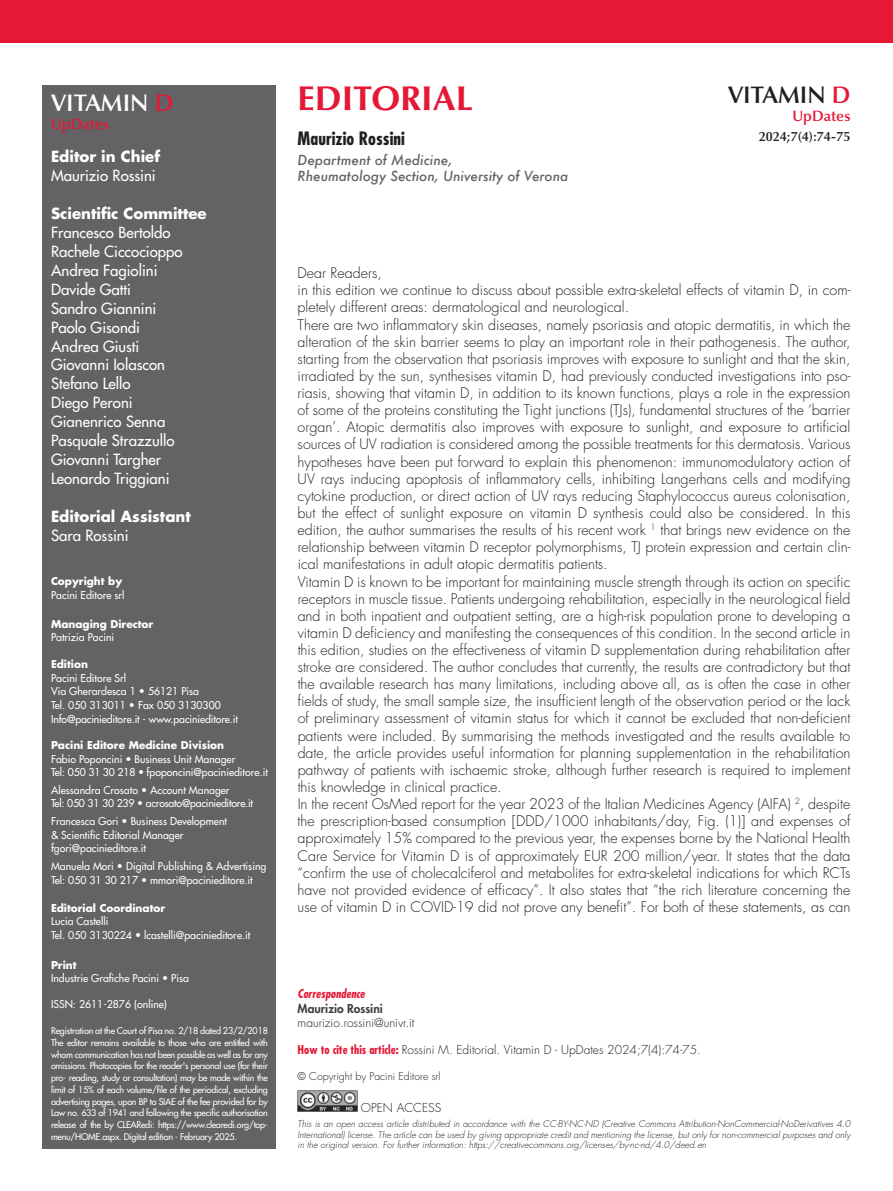
<style>
.page{position:relative;width:893px;height:1191px;background:#fff}
.page>*{position:absolute;margin:0;border:0;box-sizing:border-box;transform-origin:0 0}
.t1{font:700 34.5px "Optima LT Std";color:#e51836}
.t2{font:600 24px "Optima LT Std";color:#fff}
.t3{font:600 24px "Optima LT Std";color:#231f20}
.t4{font:700 condensed 18px "Futura Std";color:#231f20}
.t5{font:500 15px/18.9px "Futura Std";color:#fff}
.t6{font:700 15px "Futura Std";color:#fff}
.t7{font:600 15px "Optima LT Std";color:#e51836}
.t8{font:300 14.25px/17.1px "Futura Std";color:#231f20}
.t9{font:italic 500 13.5px/16.2px "Futura";color:#636366}
.t10{font:600 13.5px "Optima LT Std";color:#231f20}
.t11{font:300 12px "Futura Std";color:#231f20}
.t12{font:800 12px "Futura Std";color:#3e3e3f}
.t13{font:italic 700 condensed 12px "Futura Std";color:#e51836}
.t14{font:500 10.5px/13.5px "Futura Std";color:#fff}
.t15{font:700 10.5px "Futura Std";color:#fff}
.t16{font:500 10.5px/13.5px "Futura Std";letter-spacing:-.02em;color:#fff}
.t17{font:300 10.5px "Futura Std";color:#231f20}
.t18{font:500 9px/11.7px "Futura Std";letter-spacing:-.03em;color:#fff;text-align:justify}
.t19{font:italic 300 9px/10.8px "Futura Std";color:#231f20;text-align:justify}
.s1{color:#e51836}
.s2{font-weight:700;font-stretch:condensed;color:#e51836}
</style>
<div class="page">
<div style="left:43px;top:85px;width:233px;height:1063px;background:#636366"></div>
<div style="left:0;top:0;width:893px;height:43px;background:#e51836"></div>
<img style="left:298px;top:1090px;width:59px;height:21px">
<h2 class="t2" style="left:51px;top:89px;width:124px">VITAMIN <span class="s1">D</span></h2>
<p class="t7" style="left:51px;top:115px;width:60px">UpDates</p>
<p class="t6" style="left:51px;top:146px;width:111px">Editor in Chief</p>
<p class="t5" style="left:51px;top:166px;width:106px">Maurizio Rossini</p>
<p class="t6" style="left:51px;top:203px;width:157px">Scientific Committee</p>
<p class="t5" style="left:51px;top:223px;width:133px">Francesco Bertoldo<br>Rachele Ciccocioppo<br>Andrea Fagiolini<br>Davide Gatti<br>Sandro Giannini<br>Paolo Gisondi<br>Andrea Giusti<br>Giovanni Iolascon<br>Stefano Lello<br>Diego Peroni<br>Gianenrico Senna<br>Pasquale Strazzullo<br>Giovanni Targher<br>Leonardo Triggiani</p>
<p class="t6" style="left:51px;top:506px;width:141px">Editorial Assistant</p>
<p class="t5" style="left:51px;top:526px;width:79px">Sara Rossini</p>
<p class="t15" style="left:51px;top:574px;width:73px">Copyright by</p>
<p class="t14" style="left:51px;top:588px;width:75px">Pacini Editore srl</p>
<p class="t15" style="left:51px;top:617px;width:104px">Managing Director</p>
<p class="t14" style="left:51px;top:630px;width:65px">Patrizia Pacini</p>
<p class="t15" style="left:51px;top:657px;width:38px">Edition</p>
<p class="t14" style="left:51px;top:671px;width:188px">Pacini Editore Srl<br>Via Gherardesca 1 • 56121 Pisa<br>Tel. 050 313011 • Fax 050 3130300<br>Info@pacinieditore.it - www.pacinieditore.it</p>
<p class="t15" style="left:51px;top:738px;width:175px">Pacini Editore Medicine Division</p>
<p class="t14" style="left:51px;top:752px;width:218px">Fabio Poponcini • Business Unit Manager<br>Tel: 050 31 30 218 • fpoponcini@pacinieditore.it</p>
<p class="t16" style="left:51px;top:783px;width:204px">Alessandra Crosato • Account Manager<br>Tel: 050 31 30 239 • acrosato@pacinieditore.it</p>
<p class="t14" style="left:51px;top:814px;width:177px">Francesca Gori • Business Development &amp; Scientific Editorial Manager fgori@pacinieditore.it</p>
<p class="t14" style="left:51px;top:859px;width:217px">Manuela Mori • Digital Publishing &amp; Advertising<br>Tel: 050 31 30 217 • mmori@pacinieditore.it</p>
<p class="t15" style="left:51px;top:900px;width:116px">Editorial Coordinator</p>
<p class="t14" style="left:51px;top:914px;width:201px">Lucia Castelli<br>Tel. 050 3130224 • lcastelli@pacinieditore.it</p>
<p class="t15" style="left:51px;top:957px;width:27px">Print</p>
<p class="t14" style="left:51px;top:971px;width:139px">Industrie Grafiche Pacini • Pisa</p>
<p class="t14" style="left:51px;top:997px;width:118px">ISSN: 2611-2876 (online)</p>
<p class="t18" style="left:51px;top:1025px;width:218px">Registration at the Court of Pisa no. 2/18 dated 23/2/2018<br>The editor remains available to those who are entitled with whom communication has not been possible as well as for any omissions. Photocopies for the reader's personal use (for their pro- reading, study or consultation) may be made within the limit of 15% of each volume/file of the periodical, excluding advertising pages, upon BP to SIAE of the fee provided for by Law no. 633 of 1941 and following the specific authorisation release of the by CLEARedi: https://www.clearedi.org/top&shy;menu/HOME.aspx. Digital edition - February 2025.</p>
<h1 class="t1" style="left:298px;top:79px;width:177px">EDITORIAL</h1>
<p class="t4" style="left:298px;top:127px;width:109px">Maurizio Rossini</p>
<p class="t9" style="left:298px;top:152px;width:272px">Department of Medicine,<br>Rheumatology Section, University of Verona</p>
<h2 class="t3" style="left:728px;top:81px;width:124px">VITAMIN <span class="s1">D</span></h2>
<p class="t7" style="left:792px;top:107px;width:60px">UpDates</p>
<p class="t10" style="left:759px;top:129px;width:93px">2024;7(4):74-75</p>
<p class="t8" style="left:298px;top:265px;width:554px">Dear Readers,<br>in this edition we continue to discuss about possible extra-skeletal effects of vitamin D, in com&shy;pletely different areas: dermatological and neurological.<br>There are two inflammatory skin diseases, namely psoriasis and atopic dermatitis, in which the alteration of the skin barrier seems to play an important role in their pathogenesis. The author, starting from the observation that psoriasis improves with exposure to sunlight and that the skin, irradiated by the sun, synthesises vitamin D, had previously conducted investigations into pso&shy;riasis, showing that vitamin D, in addition to its known functions, plays a role in the expression of some of the proteins constituting the Tight junctions (TJs), fundamental structures of the ‘barrier organ’. Atopic dermatitis also improves with exposure to sunlight, and exposure to artificial sources of UV radiation is considered among the possible treatments for this dermatosis. Various hypotheses have been put forward to explain this phenomenon: immunomodulatory action of UV rays inducing apoptosis of inflammatory cells, inhibiting Langerhans cells and modifying cytokine production, or direct action of UV rays reducing Staphylococcus aureus colonisation, but the effect of sunlight exposure on vitamin D synthesis could also be considered. In this edition, the author summarises the results of his recent work <sup>1</sup> that brings new evidence on the relationship between vitamin D receptor polymorphisms, TJ protein expression and certain clin&shy;ical manifestations in adult atopic dermatitis patients.<br>Vitamin D is known to be important for maintaining muscle strength through its action on specific receptors in muscle tissue. Patients undergoing rehabilitation, especially in the neurological field and in both inpatient and outpatient setting, are a high-risk population prone to developing a vitamin D deficiency and manifesting the consequences of this condition. In the second article in this edition, studies on the effectiveness of vitamin D supplementation during rehabilitation after stroke are considered. The author concludes that currently, the results are contradictory but that the available research has many limitations, including above all, as is often the case in other fields of study, the small sample size, the insufficient length of the observation period or the lack of preliminary assessment of vitamin status for which it cannot be excluded that non-deficient patients were included. By summarising the methods investigated and the results available to date, the article provides useful information for planning supplementation in the rehabilitation pathway of patients with ischaemic stroke, although further research is required to implement this knowledge in clinical practice.<br>In the recent OsMed report for the year 2023 of the Italian Medicines Agency (AIFA) <sup>2</sup>, despite the prescription-based consumption [DDD/1000 inhabitants/day, Fig. (1)] and expenses of approximately 15% compared to the previous year, the expenses borne by the National Health Care Service for Vitamin D is of approximately EUR 200 million/year. It states that the data “confirm the use of cholecalciferol and metabolites for extra-skeletal indications for which RCTs have not provided evidence of efficacy”. It also states that “the rich literature concerning the use of vitamin D in COVID-19 did not prove any benefit”. For both of these statements, as can</p>
<p class="t13" style="left:298px;top:986px;width:69px">Correspondence</p>
<p class="t12" style="left:298px;top:1000px;width:87px">Maurizio Rossini</p>
<p class="t11" style="left:298px;top:1015px;width:118px">maurizio.rossini@univr.it</p>
<p class="t11" style="left:298px;top:1042px;width:405px"><span class="s2">How to cite this article:</span> Rossini M. Editorial. Vitamin D - UpDates 2024;7(4):74-75.</p>
<p class="t17" style="left:298px;top:1069px;width:144px">© Copyright by Pacini Editore srl</p>
<p class="t11" style="left:361px;top:1100px;width:82px">OPEN ACCESS</p>
<p class="t19" style="left:298px;top:1118px;width:554px">This is an open access article distributed in accordance with the CC-BY-NC-ND (Creative Commons Attribution-NonCommercial-NoDerivatives 4.0<br>International) license. The article can be used by giving appropriate credit and mentioning the license, but only for non-commercial purposes and only in the original version. For further information: https://creativecommons.org/licenses/by-nc-nd/4.0/deed.en</p>
</div>
